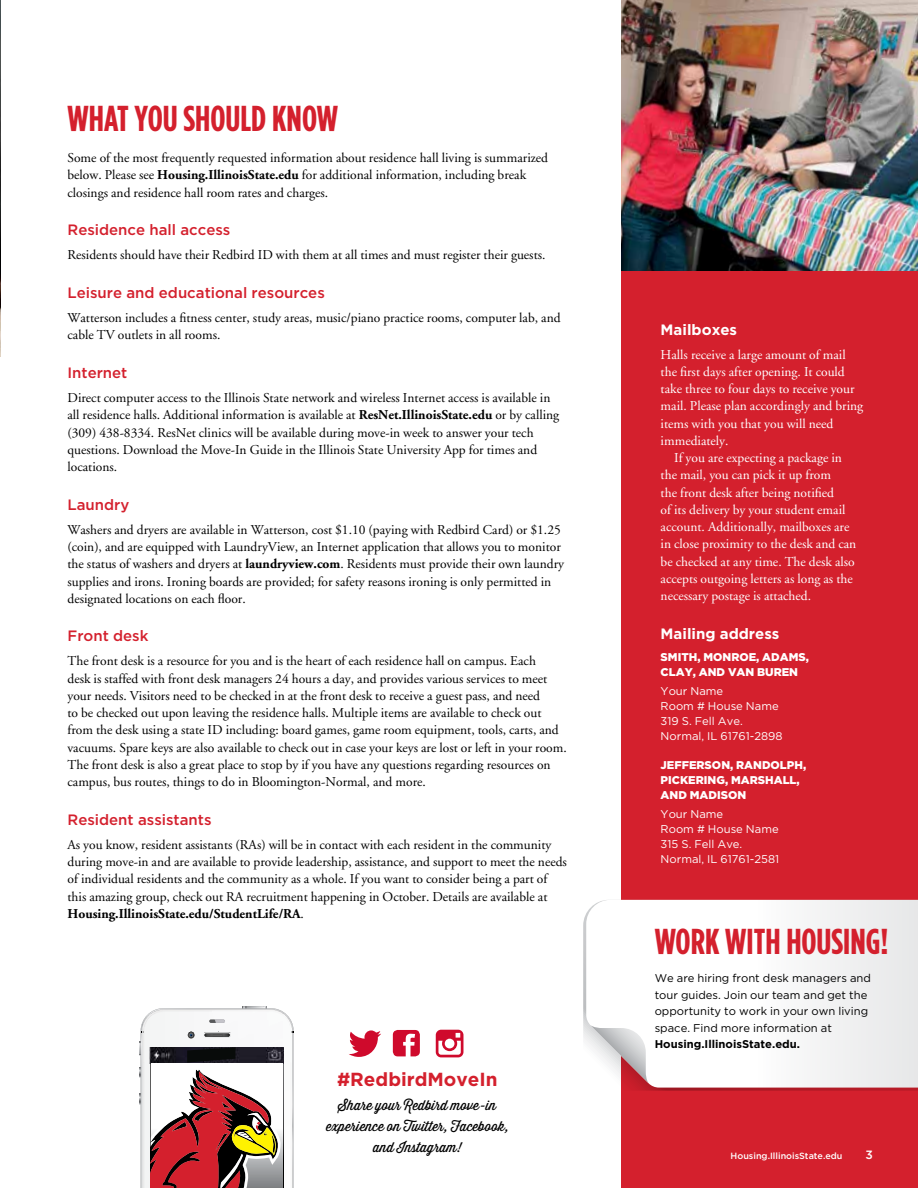
<style>
.page{position:relative;width:918px;height:1188px;background:#fff}
.page>*{position:absolute;margin:0;border:0;box-sizing:border-box;transform-origin:0 0}
.t1{font:700 36px "Gotham Condensed";color:#d4202d}
.t2{font:700 18.9px "Gotham";color:#d4202d}
.t3{font:500 15px "Gotham";color:#d4202d}
.t4{font:700 15px "Gotham";color:#fff}
.t5{font:13.5px/17.2px "Adobe Garamond";color:#000}
.t6{font:13.5px "Adobe Garamond";color:#fff}
.t7{font:13.5px/21px "Thirsty Script";color:#000;text-align:center}
.t8{font:500 12px "Gotham";color:#fff}
.t9{font:11.25px/16.5px "Gotham";color:#000}
.t10{font:11.25px/15px "Gotham";color:#fff}
.t11{font:900 11.25px/15px "Gotham";color:#fff}
.t12{font:700 11.25px "Gotham";color:#000}
.t13{font:500 9px "Gotham";color:#fff}
.s1{font-weight:700}
</style>
<div class="page">
<div style="left:621px;top:0;width:297px;height:1188px;background:#d4202d"></div>
<svg style="left:649px;top:900px;width:269px;height:188px;background:#f6f6f6"></svg>
<svg style="left:585px;top:899px;width:64px;height:192px"></svg>
<img style="left:621px;top:0;width:297px;height:271px">
<svg style="left:349px;top:1030px;width:32px;height:27px"></svg>
<svg style="left:393px;top:1030px;width:27px;height:26px"></svg>
<svg style="left:436px;top:1030px;width:27px;height:27px"></svg>
<svg style="left:139px;top:1007px;width:155px;height:181px"></svg>
<img style="left:0;top:0;width:1px;height:356px">
<h1 class="t1" style="left:68px;top:99px;width:272px">WHAT YOU SHOULD KNOW</h1>
<p class="t5" style="left:68px;top:150px;width:482px">Some of the most frequently requested information about residence hall living is summarized below. Please see <span class="s1">Housing.IllinoisState.edu</span> for additional information, including break closings and residence hall room rates and charges.</p>
<p class="t3" style="left:68px;top:222px;width:164px">Residence hall access</p>
<p class="t5" style="left:68px;top:247px;width:480px">Residents should have their Redbird ID with them at all times and must register their guests.</p>
<p class="t3" style="left:68px;top:284px;width:259px">Leisure and educational resources</p>
<p class="t5" style="left:68px;top:310px;width:495px">Watterson includes a fitness center, study areas, music/piano practice rooms, computer lab, and cable TV outlets in all rooms.</p>
<p class="t3" style="left:68px;top:364px;width:61px">Internet</p>
<p class="t5" style="left:68px;top:389px;width:493px">Direct computer access to the Illinois State network and wireless Internet access is available in all residence halls. Additional information is available at <span class="s1">ResNet.IllinoisState.edu</span> or by calling (309) 438-8334. ResNet clinics will be available during move-in week to answer your tech questions. Download the Move-In Guide in the Illinois State University App for times and locations.</p>
<p class="t3" style="left:68px;top:496px;width:63px">Laundry</p>
<p class="t5" style="left:68px;top:521px;width:498px">Washers and dryers are available in Watterson, cost $1.10 (paying with Redbird Card) or $1.25 (coin), and are equipped with LaundryView, an Internet application that allows you to monitor the status of washers and dryers at <span class="s1">laundryview.com</span>. Residents must provide their own laundry supplies and irons. Ironing boards are provided; for safety reasons ironing is only permitted in designated locations on each floor.</p>
<p class="t3" style="left:68px;top:628px;width:82px">Front desk</p>
<p class="t5" style="left:68px;top:653px;width:501px">The front desk is a resource for you and is the heart of each residence hall on campus. Each<br>desk is staffed with front desk managers 24 hours a day, and provides various services to meet your needs. Visitors need to be checked in at the front desk to receive a guest pass, and need<br>to be checked out upon leaving the residence halls. Multiple items are available to check out from the desk using a state ID including: board games, game room equipment, tools, carts, and vacuums. Spare keys are also available to check out in case your keys are lost or left in your room.<br>The front desk is also a great place to stop by if you have any questions regarding resources on campus, bus routes, things to do in Bloomington-Normal, and more.</p>
<p class="t3" style="left:68px;top:811px;width:146px">Resident assistants</p>
<p class="t5" style="left:68px;top:836px;width:501px">As you know, resident assistants (RAs) will be in contact with each resident in the community during move-in and are available to provide leadership, assistance, and support to meet the needs of individual residents and the community as a whole. If you want to consider being a part of this amazing group, check out RA recruitment happening in October. Details are available at <span class="s1">Housing.IllinoisState.edu/StudentLife/RA</span>.</p>
<h2 class="t2" style="left:337px;top:1068px;width:162px">#RedbirdMoveIn</h2>
<p class="t7" style="left:326px;top:1095px;width:184px">Share your Redbird move-in experience on Twitter, Facebook, and Instagram!</p>
<p class="t4" style="left:661px;top:321px;width:78px">Mailboxes</p>
<p class="t6" style="left:661px;top:347px;width:187px">Halls receive a large amount of mail</p>
<p class="t6" style="left:661px;top:364px;width:186px">the first days after opening. It could</p>
<p class="t6" style="left:661px;top:382px;width:195px">take three to four days to receive your</p>
<p class="t6" style="left:661px;top:399px;width:204px">mail. Please plan accordingly and bring</p>
<p class="t6" style="left:661px;top:416px;width:174px">items with you that you will need</p>
<p class="t6" style="left:661px;top:433px;width:69px">immediately.</p>
<p class="t6" style="left:674px;top:451px;width:169px">If you are expecting a package in</p>
<p class="t6" style="left:661px;top:468px;width:172px">the mail, you can pick it up from</p>
<p class="t6" style="left:661px;top:485px;width:175px">the front desk after being notified</p>
<p class="t6" style="left:661px;top:502px;width:186px">of its delivery by your student email</p>
<p class="t6" style="left:661px;top:520px;width:190px">account. Additionally, mailboxes are</p>
<p class="t6" style="left:661px;top:537px;width:197px">in close proximity to the desk and can</p>
<p class="t6" style="left:661px;top:554px;width:196px">be checked at any time. The desk also</p>
<p class="t6" style="left:661px;top:571px;width:194px">accepts outgoing letters as long as the</p>
<p class="t6" style="left:661px;top:589px;width:152px">necessary postage is attached.</p>
<p class="t4" style="left:661px;top:625px;width:120px">Mailing address</p>
<p class="t11" style="left:661px;top:649px;width:150px">SMITH, MONROE, ADAMS,<br>CLAY, AND VAN BUREN</p>
<p class="t10" style="left:661px;top:683px;width:124px">Your Name<br>Room # House Name<br>319 S. Fell Ave.<br>Normal, IL 61761-2898</p>
<p class="t11" style="left:661px;top:757px;width:147px">JEFFERSON, RANDOLPH,<br>PICKERING, MARSHALL,<br>AND MADISON</p>
<p class="t10" style="left:661px;top:806px;width:120px">Your Name<br>Room # House Name<br>315 S. Fell Ave.<br>Normal, IL 61761-2581</p>
<h1 class="t1" style="left:655px;top:922px;width:235px">WORK WITH HOUSING!</h1>
<p class="t9" style="left:655px;top:970px;width:218px">We are hiring front desk managers and tour guides. Join our team and get the opportunity to work in your own living space. Find more information at</p>
<p class="t12" style="left:655px;top:1038px;width:147px">Housing.IllinoisState.edu.</p>
<p class="t13" style="left:731px;top:1151px;width:113px">Housing.IllinoisState.edu</p>
<p class="t8" style="left:866px;top:1148px;width:9px">3</p>
</div>
